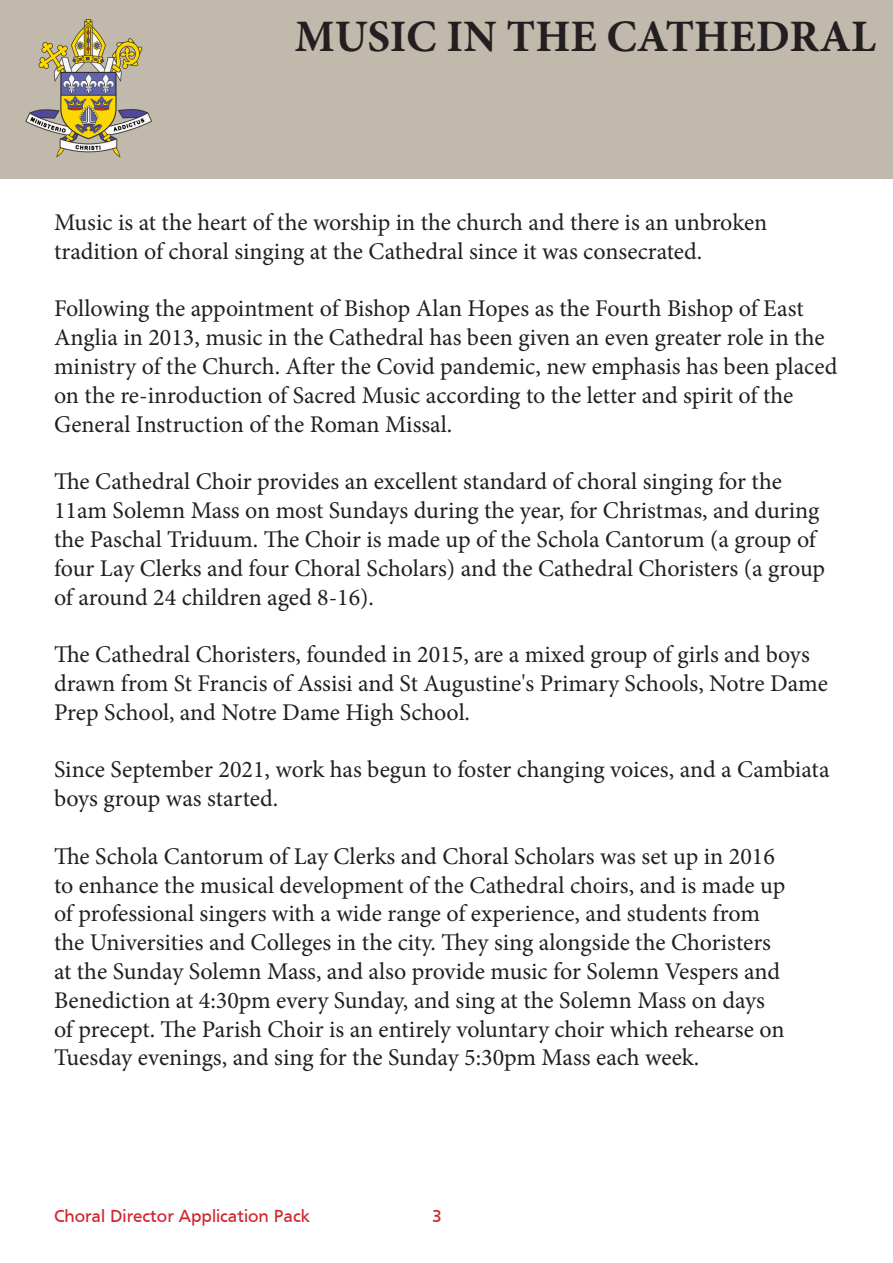
<style>
.page{position:relative;width:893px;height:1263px;background:#fff}
.page>*{position:absolute;margin:0;border:0;box-sizing:border-box;transform-origin:0 0}
.t1{font:700 45px "Minion Pro";color:#231f20}
.t2{font:24px/28.8px "Minion Pro";letter-spacing:-.005em;color:#231f20}
.t3{font:18px "Frutiger";color:#d1232a}
</style>
<div class="page">
<div style="left:0;top:0;width:893px;height:178px;background:#c1b9ac"></div>
<img style="left:25px;top:19px;width:127px;height:139px">
<p class="t1" style="left:295px;top:5px;width:583px">MUSIC IN THE CATHEDRAL</p>
<p class="t2" style="left:54px;top:208px;width:715px">Music is at the heart of the worship in the church and there is an unbroken tradition of choral singing at the Cathedral since it was consecrated.</p>
<p class="t2" style="left:54px;top:294px;width:785px">Following the appointment of Bishop Alan Hopes as the Fourth Bishop of East Anglia in 2013, music in the Cathedral has been given an even greater role in the ministry of the Church. After the Covid pandemic, new emphasis has been placed on the re-inroduction of Sacred Music according to the letter and spirit of the General Instruction of the Roman Missal.</p>
<p class="t2" style="left:54px;top:467px;width:772px">The Cathedral Choir provides an excellent standard of choral singing for the 11am Solemn Mass on most Sundays during the year, for Christmas, and during the Paschal Triduum. The Choir is made up of the Schola Cantorum (a group of four Lay Clerks and four Choral Scholars) and the Cathedral Choristers (a group of around 24 children aged 8-16).</p>
<p class="t2" style="left:54px;top:640px;width:775px">The Cathedral Choristers, founded in 2015, are a mixed group of girls and boys drawn from St Francis of Assisi and St Augustine's Primary Schools, Notre Dame<br>Prep School, and Notre Dame High School.</p>
<p class="t2" style="left:54px;top:755px;width:777px">Since September 2021, work has begun to foster changing voices, and a Cambiata boys group was started.</p>
<p class="t2" style="left:54px;top:842px;width:733px">The Schola Cantorum of Lay Clerks and Choral Scholars was set up in 2016 to enhance the musical development of the Cathedral choirs, and is made up of professional singers with a wide range of experience, and students from the Universities and Colleges in the city. They sing alongside the Choristers at the Sunday Solemn Mass, and also provide music for Solemn Vespers and Benediction at 4:30pm every Sunday, and sing at the Solemn Mass on days of precept. The Parish Choir is an entirely voluntary choir which rehearse on Tuesday evenings, and sing for the Sunday 5:30pm Mass each week.</p>
<p class="t3" style="left:54px;top:1206px;width:257px">Choral Director Application Pack</p>
<p class="t3" style="left:432px;top:1206px;width:11px">3</p>
</div>
